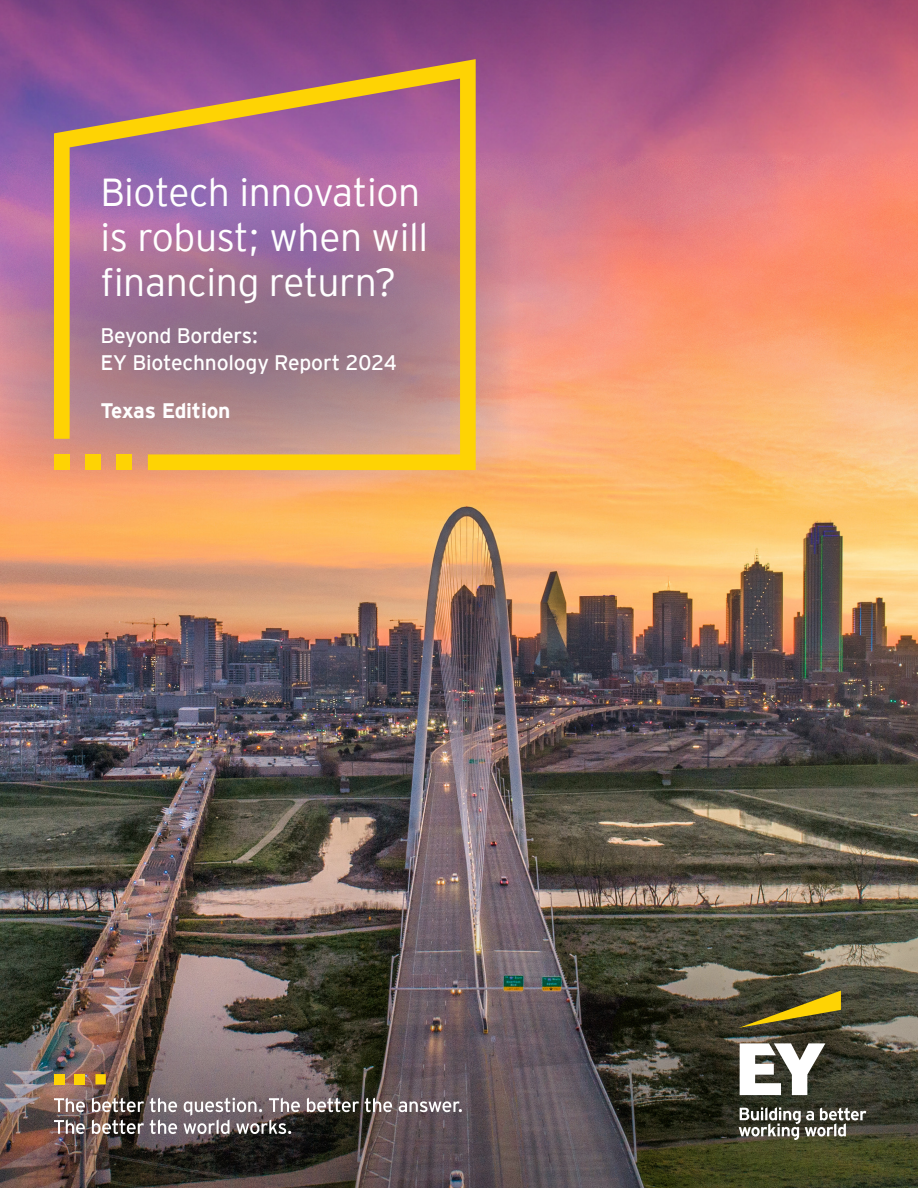
<style>
.page{position:relative;width:918px;height:1188px;background:#fff}
.page>*{position:absolute;margin:0;border:0;box-sizing:border-box;transform-origin:0 0}
.Brochure_title_RL__Cover{font:300 39px/45px "EY Interstate";letter-spacing:-.01em;color:#fff}
.Brochure_title_RL__Cover-2{font:21px/27px "EY Interstate";letter-spacing:-.01em;color:#fff}
.Brochure_title_RL__Cover-3{font:700 21px "EY Interstate";letter-spacing:-.01em;color:#fff}
</style>
<div class="page">
<img style="left:0;top:0;width:918px;height:864px">
<img style="left:0;top:864px;width:918px;height:324px">
<svg style="left:739px;top:991px;width:102px;height:37px;background:#6d6121"></svg>
<svg style="left:739px;top:1043px;width:127px;height:97px"></svg>
<svg style="left:0;top:180px;width:513px;height:304px;background:#d58e8f"></svg>
<svg style="left:54px;top:59px;width:422px;height:411px;background:#b07f83"></svg>
<div style="left:54px;top:454px;width:16px;height:16px;background:#fed304"></div>
<div style="left:85px;top:454px;width:16px;height:16px;background:#fed304"></div>
<div style="left:117px;top:454px;width:15px;height:16px;background:#fed304"></div>
<div style="left:54px;top:1074px;width:10px;height:10px;background:#fed304"></div>
<div style="left:75px;top:1074px;width:10px;height:10px;background:#fed304"></div>
<div style="left:95px;top:1074px;width:11px;height:10px;background:#fed304"></div>
<svg style="left:54px;top:1098px;width:31px;height:14px"></svg>
<svg style="left:92px;top:1098px;width:52px;height:14px"></svg>
<svg style="left:150px;top:1098px;width:27px;height:14px"></svg>
<svg style="left:307px;top:1098px;width:52px;height:14px"></svg>
<svg style="left:365px;top:1098px;width:27px;height:14px"></svg>
<svg style="left:399px;top:1101px;width:63px;height:11px"></svg>
<svg style="left:54px;top:1119px;width:31px;height:15px"></svg>
<svg style="left:92px;top:1119px;width:52px;height:15px"></svg>
<svg style="left:150px;top:1119px;width:27px;height:15px"></svg>
<svg style="left:183px;top:1098px;width:117px;height:36px;background:#877e80"></svg>
<p class="Brochure_title_RL__Cover" style="left:100px;top:168px;width:329px">Biotech innovation is robust; when will financing return?</p>
<p class="Brochure_title_RL__Cover-2" style="left:100px;top:321px;width:298px">Beyond Borders:<br>EY Biotechnology Report 2024</p>
<p class="Brochure_title_RL__Cover-3" style="left:100px;top:395px;width:132px">Texas Edition</p>
</div>
